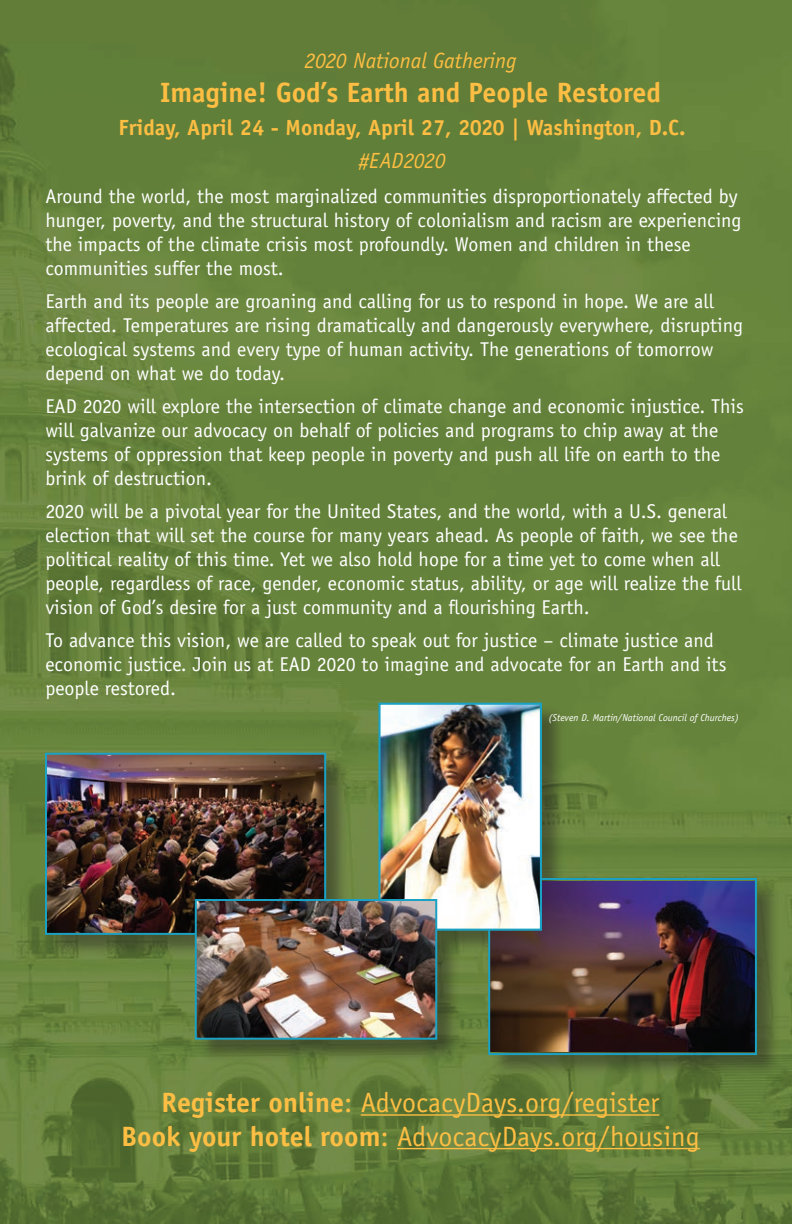
<style>
.page{position:relative;width:792px;height:1224px;background:#fff}
.page>*{position:absolute;margin:0;border:0;box-sizing:border-box;transform-origin:0 0}
.t1{font:28px "AT Officina Sans";color:#fdbe43}
.Larger_subtitles{font:700 28px "AT Officina Sans";color:#fdbe43}
.Subtitles{font:700 22px "AT Officina Sans";color:#fdbe43}
.Subtitles-2{font:italic 22px "AT Officina Sans";color:#fdbe43}
.body{font:20px/24px "AT Officina Sans";color:#fff}
.sponsor{font:italic 10px "AT Officina Sans";color:#fff}
.s1{font-weight:700}
</style>
<div class="page">
<img style="left:0;top:0;width:792px;height:1224px">
<hr style="left:361px;top:1114px;width:298px;height:2px;background:#fdbe43">
<hr style="left:397px;top:1148px;width:303px;height:1px;background:#fdbe43">
<div style="left:47px;top:704px;width:733px;height:375px;background:#231f20;opacity:.45"></div>
<img style="left:491px;top:881px;width:263px;height:171px">
<div style="left:488px;top:878px;width:269px;height:177px;border:2px solid #1ba1c3"></div>
<img style="left:48px;top:756px;width:275px;height:176px">
<div style="left:45px;top:753px;width:281px;height:182px;border:2px solid #1ba1c3"></div>
<img style="left:381px;top:706px;width:158px;height:222px">
<div style="left:378px;top:703px;width:164px;height:228px;border:2px solid #1ba1c3"></div>
<img style="left:198px;top:902px;width:236px;height:135px">
<div style="left:195px;top:899px;width:242px;height:141px;border:2px solid #1ba1c3"></div>
<p class="Subtitles-2" style="left:305px;top:47px;width:213px">2020 National Gathering</p>
<p class="Larger_subtitles" style="left:160px;top:75px;width:502px">Imagine! God’s Earth and People Restored</p>
<p class="Subtitles" style="left:118px;top:114px;width:569px">Friday, April 24 - Monday, April 27, 2020 | Washington, D.C.</p>
<p class="Subtitles-2" style="left:359px;top:147px;width:89px">#EAD2020</p>
<p class="body" style="left:45px;top:185px;width:698px">Around the world, the most marginalized communities disproportionately affected by hunger, poverty, and the structural history of colonialism and racism are experiencing the impacts of the climate crisis most profoundly. Women and children in these communities suffer the most.</p>
<p class="body" style="left:45px;top:290px;width:699px">Earth and its people are groaning and calling for us to respond in hope. We are all affected. Temperatures are rising dramatically and dangerously everywhere, disrupting ecological systems and every type of human activity. The generations of tomorrow depend on what we do today.</p>
<p class="body" style="left:45px;top:395px;width:700px">EAD 2020 will explore the intersection of climate change and economic injustice. This will galvanize our advocacy on behalf of policies and programs to chip away at the systems of oppression that keep people in poverty and push all life on earth to the brink of destruction.</p>
<p class="body" style="left:45px;top:500px;width:698px">2020 will be a pivotal year for the United States, and the world, with a U.S. general election that will set the course for many years ahead. As people of faith, we see the political reality of this time. Yet we also hold hope for a time yet to come when all people, regardless of race, gender, economic status, ability, or age will realize the full vision of God’s desire for a just community and a flourishing Earth.</p>
<p class="body" style="left:45px;top:629px;width:683px">To advance this vision, we are called to speak out for justice – climate justice and economic justice. Join us at EAD 2020 to imagine and advocate for an Earth and its people restored.</p>
<p class="sponsor" style="left:548px;top:712px;width:192px">(Steven D. Martin/National Council of Churches)</p>
<p class="t1" style="left:162px;top:1086px;width:499px"><span class="s1">Register online</span>: AdvocacyDays.org/register</p>
<p class="t1" style="left:121px;top:1120px;width:580px"><span class="s1">Book your hotel room</span>: AdvocacyDays.org/housing</p>
</div>
